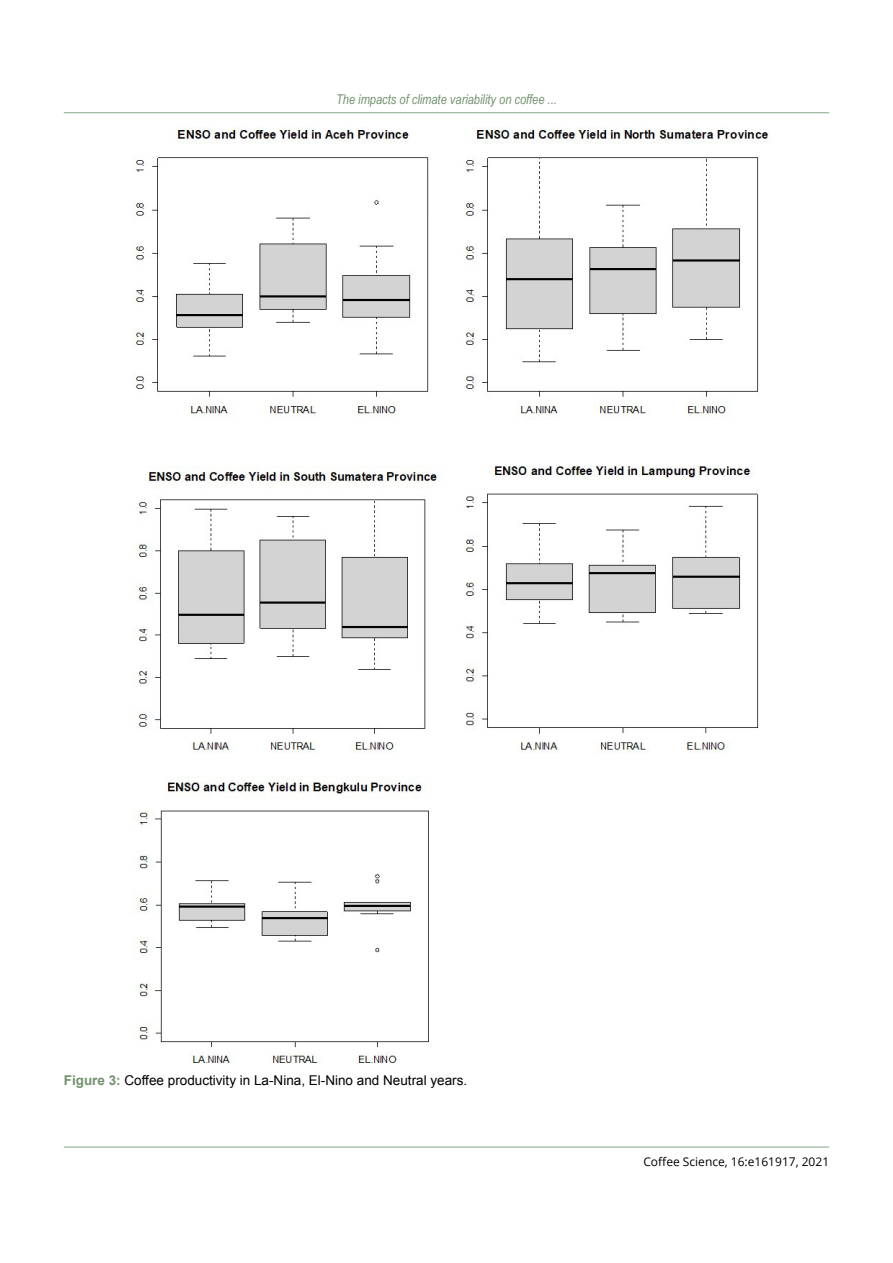
<style>
.page{position:relative;width:893px;height:1263px;background:#fff}
.page>*{position:absolute;margin:0;border:0;box-sizing:border-box;transform-origin:0 0}
.t1{font:13.5px "Arial";color:#000}
.t2{font:italic 13.5px "Arial Narrow";color:#72926e}
.t3{font:12px "Open Sans";color:#000}
.s1{font-weight:700;color:#72926e}
</style>
<div class="page">
<hr style="left:64px;top:1147px;width:765px;height:1px;background:#84a886">
<hr style="left:64px;top:112px;width:765px;height:1px;background:#84a886">
<img style="left:132px;top:128px;width:637px;height:936px">
<p class="t2" style="left:336px;top:90px;width:222px">The impacts of climate variability on coffee ...</p>
<p class="t1" style="left:64px;top:1071px;width:405px"><span class="s1">Figure 3:</span> Coffee productivity in La-Nina, El-Nino and Neutral years.</p>
<p class="t3" style="left:643px;top:1153px;width:187px">Coffee Science, 16:e161917, 2021</p>
</div>
